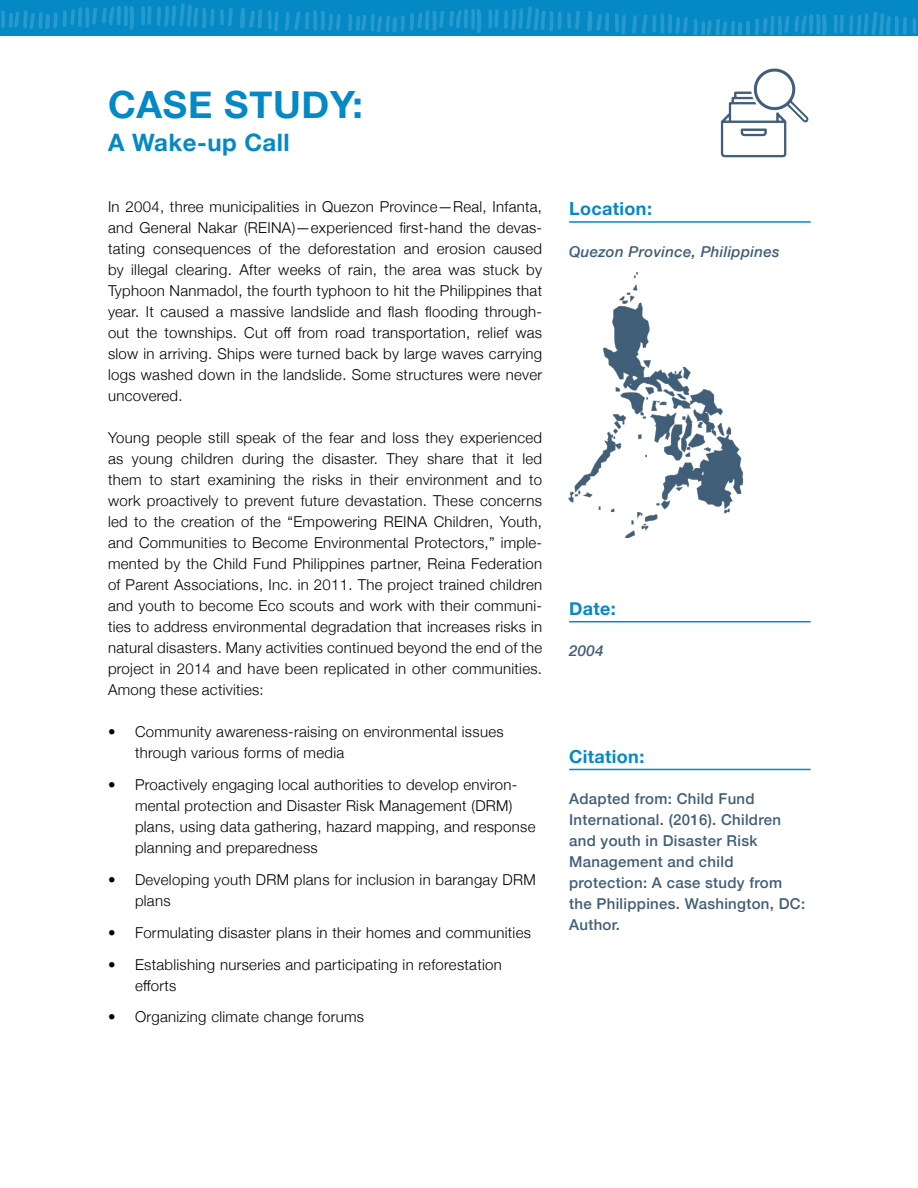
<style>
.page{position:relative;width:918px;height:1188px;background:#fff}
.page>*{position:absolute;margin:0;border:0;box-sizing:border-box;transform-origin:0 0}
.t1{font:700 37.5px "Helvetica Neue";letter-spacing:.02em;color:#0489c5}
.t2{font:700 24px "Helvetica Neue";letter-spacing:.02em;color:#0489c5}
.t3{font:700 18px "Helvetica Neue";letter-spacing:.02em;color:#0489c5}
.t4{font:300 15px/21px "Helvetica Neue";letter-spacing:.02em;color:#000}
.t5{font:500 15px/21px "Helvetica Neue";letter-spacing:.02em;color:#415e78}
.t6{font:italic 500 15px "Helvetica Neue";letter-spacing:.02em;color:#415e78}
</style>
<div class="page">
<div style="left:0;top:0;width:918px;height:36px;background:#0489c5"></div>
<img style="left:1px;top:3px;width:916px;height:32px">
<hr style="left:569px;top:221px;width:242px;height:2px;background:#0489c5">
<hr style="left:569px;top:621px;width:242px;height:1px;background:#0489c5">
<hr style="left:569px;top:769px;width:242px;height:1px;background:#0489c5">
<img style="left:720px;top:68px;width:89px;height:90px">
<img style="left:569px;top:272px;width:173px;height:265px">
<h1 class="t1" style="left:108px;top:75px;width:256px">CASE STUDY:</h1>
<h2 class="t2" style="left:108px;top:124px;width:183px">A Wake-up Call</h2>
<p class="t4" style="left:108px;top:195px;width:436px;text-align:justify">In 2004, three municipalities in Quezon Province—Real, Infanta, and General Nakar (REINA)—experienced first-hand the devas&shy;tating consequences of the deforestation and erosion caused by illegal clearing. After weeks of rain, the area was stuck by Typhoon Nanmadol, the fourth typhoon to hit the Philippines that year. It caused a massive landslide and flash flooding through&shy;out the townships. Cut off from road transportation, relief was slow in arriving. Ships were turned back by large waves carrying logs washed down in the landslide. Some structures were never uncovered.</p>
<p class="t4" style="left:108px;top:426px;width:436px;text-align:justify">Young people still speak of the fear and loss they experienced as young children during the disaster. They share that it led them to start examining the risks in their environment and to work proactively to prevent future devastation. These concerns led to the creation of the “Empowering REINA Children, Youth, and Communities to Become Environmental Protectors,” imple&shy;mented by the Child Fund Philippines partner, Reina Federation of Parent Associations, Inc. in 2011. The project trained children and youth to become Eco scouts and work with their communi&shy;ties to address environmental degradation that increases risks in natural disasters. Many activities continued beyond the end of the project in 2014 and have been replicated in other communities.<br>Among these activities:</p>
<p class="t4" style="left:135px;top:720px;width:370px;text-indent:-27px">• Community awareness-raising on environmental issues through various forms of media</p>
<p class="t4" style="left:135px;top:773px;width:402px;text-indent:-27px">• Proactively engaging local authorities to develop environ&shy;mental protection and Disaster Risk Management (DRM) plans, using data gathering, hazard mapping, and response planning and preparedness</p>
<p class="t4" style="left:135px;top:868px;width:402px;text-indent:-27px">• Developing youth DRM plans for inclusion in barangay DRM plans</p>
<p class="t4" style="left:108px;top:921px;width:424px">• Formulating disaster plans in their homes and communities</p>
<p class="t4" style="left:135px;top:953px;width:368px;text-indent:-27px">• Establishing nurseries and participating in reforestation efforts</p>
<p class="t4" style="left:108px;top:1005px;width:258px">• Organizing climate change forums</p>
<p class="t3" style="left:569px;top:195px;width:84px">Location:</p>
<p class="t6" style="left:569px;top:238px;width:212px">Quezon Province, Philippines</p>
<p class="t3" style="left:569px;top:595px;width:48px">Date:</p>
<p class="t6" style="left:569px;top:638px;width:36px">2004</p>
<p class="t3" style="left:569px;top:742px;width:77px">Citation:</p>
<p class="t5" style="left:569px;top:787px;width:238px">Adapted from: Child Fund<br>International. (2016). Children and youth in Disaster Risk<br>Management and child protection: A case study from the Philippines. Washington, DC:<br>Author.</p>
</div>
